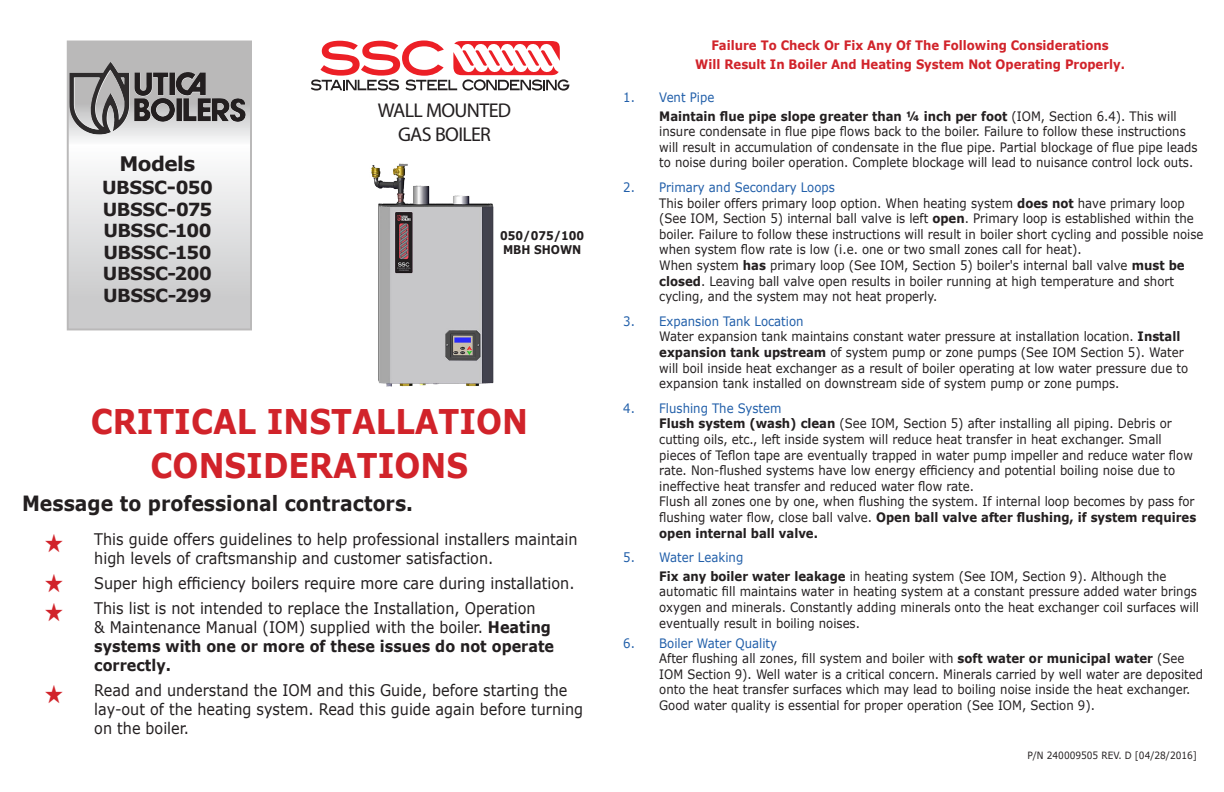
<style>
.page{position:relative;width:1224px;height:792px;background:#fff}
.page>*{position:absolute;margin:0;border:0;box-sizing:border-box;transform-origin:0 0}
.t1{font:700 34px "Verdana";color:#d1232a;scale:.9 1}
.t2{font:700 21px "Verdana";color:#231f20;scale:.9 1}
.t3{font:20px "Myriad Pro";letter-spacing:-.035em;color:#231f20}
.t4{font:700 20px "Verdana";letter-spacing:-.025em;color:#231f20}
.t5{font:700 18px "Verdana";letter-spacing:-.025em;color:#231f20}
.t6{font:16px/19.2px "Verdana";color:#231f20;scale:.9 1}
.t7{font:13px/15.6px "Verdana";color:#231f20;scale:.9 1}
.t8{font:13px "Verdana";color:#205ea9;scale:.9 1}
.t9{font:700 13px "Verdana";color:#d1232a;scale:.9 1}
.t10{font:700 12px/14.4px "Verdana";color:#231f20;scale:.9 1}
.t11{font:10px "Verdana";color:#231f20;scale:.9 1}
.s1{font-size:19px}
.s2{font-weight:700}
</style>
<div class="page">
<svg style="left:70px;top:43px;width:179px;height:284px"></svg>
<img style="left:69px;top:62px;width:56px;height:73px">
<svg style="left:311px;top:40px;width:258px;height:51px"></svg>
<img style="left:371px;top:163px;width:123px;height:224px">
<p class="t4" style="left:120px;top:150px;width:77px">Models</p>
<p class="t5" style="left:102px;top:175px;width:112px">UBSSC<span class="s1">-</span>050</p>
<p class="t5" style="left:103px;top:196px;width:111px">UBSSC-075</p>
<p class="t5" style="left:103px;top:218px;width:110px">UBSSC-100</p>
<p class="t5" style="left:103px;top:240px;width:110px">UBSSC-150</p>
<p class="t5" style="left:103px;top:261px;width:111px">UBSSC-200</p>
<p class="t5" style="left:103px;top:283px;width:110px">UBSSC-299</p>
<p class="t3" style="left:378px;top:98px;width:135px">WALL MOUNTED</p>
<p class="t3" style="left:398px;top:122px;width:94px">GAS BOILER</p>
<p class="t10" style="left:500px;top:228px;width:95px">050/075/100<br>MBH SHOWN</p>
<p class="t1" style="left:91px;top:398px;width:488px">CRITICAL INSTALLATION</p>
<p class="t1" style="left:151px;top:442px;width:355px">CONSIDERATIONS</p>
<p class="t2" style="left:22px;top:488px;width:436px">Message to professional contractors.</p>
<p class="t6" style="left:94px;top:529px;width:539px">This guide offers guidelines to help professional installers maintain high levels of craftsmanship and customer satisfaction.</p>
<p class="t6" style="left:94px;top:573px;width:535px">Super high efficiency boilers require more care during installation.</p>
<p class="t6" style="left:94px;top:598px;width:513px">This list is not intended to replace the Installation, Operation<br>&amp; Maintenance Manual (IOM) supplied with the boiler. <span class="s2">Heating systems with one or more of these issues do not operate correctly.</span></p>
<p class="t6" style="left:94px;top:680px;width:545px">Read and understand the IOM and this Guide, before starting the lay-out of the heating system. Read this guide again before turning on the boiler.</p>
<p class="t9" style="left:711px;top:37px;width:443px">Failure To Check Or Fix Any Of The Following Considerations</p>
<p class="t9" style="left:695px;top:55px;width:479px">Will Result In Boiler And Heating System Not Operating Properly.</p>
<p class="t8" style="left:623px;top:89px;width:103px">1. Vent Pipe</p>
<p class="t7" style="left:659px;top:108px;width:600px"><span class="s2">Maintain flue pipe slope greater than ¼ inch per foot</span> (IOM, Section 6.4). This will insure condensate in flue pipe flows back to the boiler. Failure to follow these instructions will result in accumulation of condensate in the flue pipe. Partial blockage of flue pipe leads to noise during boiler operation. Complete blockage will lead to nuisance control lock outs.</p>
<p class="t8" style="left:623px;top:178px;width:237px">2. Primary and Secondary Loops</p>
<p class="t7" style="left:659px;top:195px;width:606px">This boiler offers primary loop option. When heating system <span class="s2">does not</span> have primary loop (See IOM, Section 5) internal ball valve is left <span class="s2">open</span>. Primary loop is established within the boiler. Failure to follow these instructions will result in boiler short cycling and possible noise when system flow rate is low (i.e. one or two small zones call for heat).</p>
<p class="t7" style="left:659px;top:257px;width:585px">When system <span class="s2">has</span> primary loop (See IOM, Section 5) boiler's internal ball valve <span class="s2">must be closed</span>. Leaving ball valve open results in boiler running at high temperature and short cycling, and the system may not heat properly.</p>
<p class="t8" style="left:623px;top:312px;width:202px">3. Expansion Tank Location</p>
<p class="t7" style="left:659px;top:329px;width:589px">Water expansion tank maintains constant water pressure at installation location. <span class="s2">Install expansion tank upstream</span> of system pump or zone pumps (See IOM Section 5). Water will boil inside heat exchanger as a result of boiler operating at low water pressure due to expansion tank installed on downstream side of system pump or zone pumps.</p>
<p class="t8" style="left:623px;top:399px;width:177px">4. Flushing The System</p>
<p class="t7" style="left:659px;top:416px;width:595px"><span class="s2">Flush system (wash) clean</span> (See IOM, Section 5) after installing all piping. Debris or cutting oils, etc., left inside system will reduce heat transfer in heat exchanger. Small pieces of Teflon tape are eventually trapped in water pump impeller and reduce water flow rate. Non-flushed systems have low energy efficiency and potential boiling noise due to ineffective heat transfer and reduced water flow rate.</p>
<p class="t7" style="left:659px;top:494px;width:598px">Flush all zones one by one, when flushing the system. If internal loop becomes by pass for flushing water flow, close ball valve. <span class="s2">Open ball valve after flushing, if system requires open internal ball valve.</span></p>
<p class="t8" style="left:623px;top:549px;width:135px">5. Water Leaking</p>
<p class="t7" style="left:659px;top:568px;width:601px"><span class="s2">Fix any boiler water leakage</span> in heating system (See IOM, Section 9). Although the automatic fill maintains water in heating system at a constant pressure added water brings oxygen and minerals. Constantly adding minerals onto the heat exchanger coil surfaces will eventually result in boiling noises.</p>
<p class="t8" style="left:623px;top:634px;width:172px">6. Boiler Water Quality</p>
<p class="t7" style="left:659px;top:651px;width:606px">After flushing all zones, fill system and boiler with <span class="s2">soft water or municipal water</span> (See IOM Section 9). Well water is a critical concern. Minerals carried by well water are deposited onto the heat transfer surfaces which may lead to boiling noise inside the heat exchanger.<br>Good water quality is essential for proper operation (See IOM, Section 9).</p>
<p class="t11" style="left:1027px;top:749px;width:190px">P/N 240009505 REV. D [04/28/2016]</p>
</div>
